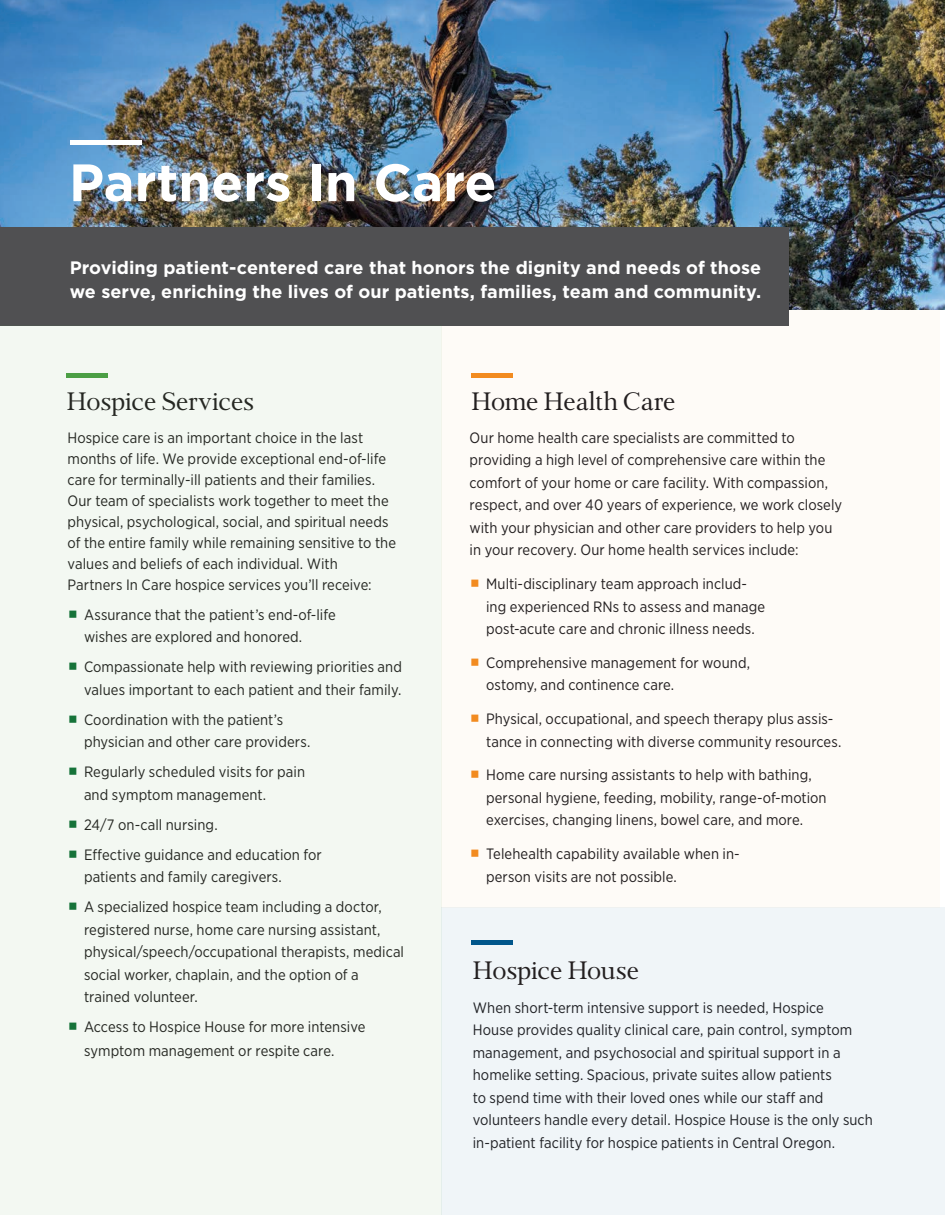
<style>
.page{position:relative;width:945px;height:1215px;background:#fff}
.page>*{position:absolute;margin:0;border:0;box-sizing:border-box;transform-origin:0 0}
.t1{font:700 52.5px "Gotham";color:#fff}
.Paragraph_Style_3{font:27px "Frontis";letter-spacing:-.015em;color:#231f20}
.Simple_Paragraph{font:700 18px/24px "Gotham";letter-spacing:.005em;color:#fff}
.Simple_Paragraph-2{font:15px/22.5px "Gotham Narrow";letter-spacing:.005em;color:#231f20}
.s1{color:#127039}
.s2{color:#f28b20}
</style>
<div class="page">
<div style="left:441px;top:309px;width:499px;height:599px;background:#fefbf7"></div>
<img style="left:0;top:0;width:945px;height:309px">
<div style="left:0;top:227px;width:789px;height:99px;background:#505052"></div>
<hr style="left:70px;top:141px;width:72px;height:4px;background:#fff">
<div style="left:471px;top:373px;width:41px;height:5px;background:#f28b20"></div>
<div style="left:0;top:326px;width:441px;height:889px;background:#f3f8f2"></div>
<div style="left:441px;top:908px;width:504px;height:307px;background:#f0f5f8"></div>
<div style="left:471px;top:940px;width:41px;height:5px;background:#01568b"></div>
<p class="t1" style="left:69px;top:148px;width:429px">Partners In Care</p>
<p class="Simple_Paragraph" style="left:70px;top:256px;width:693px">Providing patient-centered care that honors the dignity and needs of those we serve, enriching the lives of our patients, families, team and community.</p>
<p class="Paragraph_Style_3" style="left:67px;top:384px;width:189px">Hospice Services</p>
<p class="Paragraph_Style_3" style="left:471px;top:384px;width:206px">Home Health Care</p>
<p class="Simple_Paragraph-2" style="left:68px;top:427px;width:330px;line-height:21px">Hospice care is an important choice in the last months of life. We provide exceptional end-of-life care for terminally-ill patients and their families.<br>Our team of specialists work together to meet the physical, psychological, social, and spiritual needs of the entire family while remaining sensitive to the values and beliefs of each individual. With Partners In Care hospice services you’ll receive:</p>
<p class="Simple_Paragraph-2" style="left:84px;top:603px;width:253px;text-indent:-16px"><span class="s1">▪</span> Assurance that the patient’s end-of-life wishes are explored and honored.</p>
<p class="Simple_Paragraph-2" style="left:68px;top:655px;width:336px;text-align:right"><span class="s1">▪</span> Compassionate help with reviewing priorities and values important to each patient and their family.</p>
<p class="Simple_Paragraph-2" style="left:84px;top:708px;width:228px;text-indent:-16px"><span class="s1">▪</span> Coordination with the patient’s physician and other care providers.</p>
<p class="Simple_Paragraph-2" style="left:84px;top:760px;width:223px;text-indent:-16px"><span class="s1">▪</span> Regularly scheduled visits for pain and symptom management.</p>
<p class="Simple_Paragraph-2" style="left:68px;top:813px;width:152px"><span class="s1">▪</span> 24/7 on-call nursing.</p>
<p class="Simple_Paragraph-2" style="left:84px;top:843px;width:239px;text-indent:-16px"><span class="s1">▪</span> Effective guidance and education for patients and family caregivers.</p>
<p class="Simple_Paragraph-2" style="left:84px;top:895px;width:322px;text-indent:-16px"><span class="s1">▪</span> A specialized hospice team including a doctor, registered nurse, home care nursing assistant, physical/speech/occupational therapists, medical social worker, chaplain, and the option of a trained volunteer.</p>
<p class="Simple_Paragraph-2" style="left:84px;top:1015px;width:283px;line-height:24px;text-indent:-16px"><span class="s1">▪</span> Access to Hospice House for more intensive symptom management or respite care.</p>
<p class="Simple_Paragraph-2" style="left:470px;top:426px;width:374px">Our home health care specialists are committed to providing a high level of comprehensive care within the comfort of your home or care facility. With compassion, respect, and over 40 years of experience, we work closely with your physician and other care providers to help you in your recovery. Our home health services include:</p>
<p class="Simple_Paragraph-2" style="left:486px;top:572px;width:281px;text-indent:-16px"><span class="s2">▪</span> Multi-disciplinary team approach includ&shy;ing experienced RNs to assess and manage post-acute care and chronic illness needs.</p>
<p class="Simple_Paragraph-2" style="left:486px;top:651px;width:266px;text-indent:-16px"><span class="s2">▪</span> Comprehensive management for wound, ostomy, and continence care.</p>
<p class="Simple_Paragraph-2" style="left:486px;top:707px;width:357px;text-indent:-16px"><span class="s2">▪</span> Physical, occupational, and speech therapy plus assis&shy;tance in connecting with diverse community resources.</p>
<p class="Simple_Paragraph-2" style="left:486px;top:763px;width:342px;text-indent:-16px"><span class="s2">▪</span> Home care nursing assistants to help with bathing, personal hygiene, feeding, mobility, range-of-motion exercises, changing linens, bowel care, and more.</p>
<p class="Simple_Paragraph-2" style="left:486px;top:842px;width:255px;text-indent:-16px"><span class="s2">▪</span> Telehealth capability available when in&shy;person visits are not possible.</p>
<p class="Paragraph_Style_3" style="left:473px;top:953px;width:168px">Hospice House</p>
<p class="Simple_Paragraph-2" style="left:473px;top:996px;width:402px">When short-term intensive support is needed, Hospice<br>House provides quality clinical care, pain control, symptom management, and psychosocial and spiritual support in a homelike setting. Spacious, private suites allow patients<br>to spend time with their loved ones while our staff and volunteers handle every detail. Hospice House is the only such in-patient facility for hospice patients in Central Oregon.</p>
</div>
